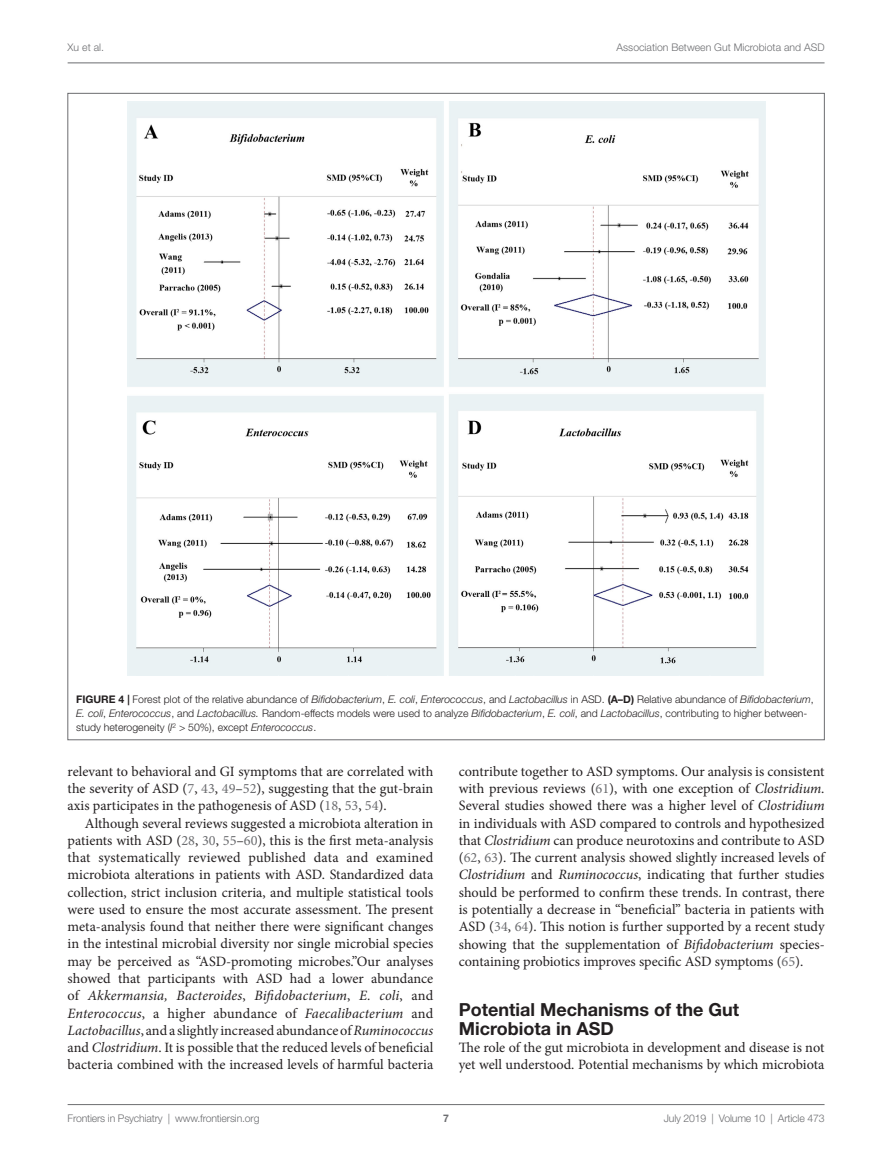
<style>
.page{position:relative;width:893px;height:1170px;background:#fff}
.page>*{position:absolute;margin:0;border:0;box-sizing:border-box;transform-origin:0 0}
._2{font:700 18px/18.8px "Helvetica Neue LT Std";color:#231f20}
.T{font:14.25px/17.2px "Minion Pro";color:#231f20;text-align:justify}
.T1{font:14.25px/17.2px "Minion Pro";color:#231f20;text-align:justify}
.FC{font:300 10.5px/14.2px "Helvetica Neue LT Std";color:#231f20}
.t1{font:300 10.5px "Helvetica Neue LT Std";letter-spacing:-.015em;color:#6c6d70}
.t2{font:700 10.5px "Helvetica Neue LT Std";color:#6c6d70}
.s1{font-weight:700}
.s2{font-style:italic}
.s3{color:#6c6d70}
</style>
<div class="page">
<hr style="left:68px;top:63px;width:756px;height:1px;background:#6c6d70">
<hr style="left:68px;top:1104px;width:756px;height:1px;background:#6c6d70">
<img style="left:127px;top:102px;width:638px;height:573px">
<p class="t1" style="left:68px;top:41px;width:38px">Xu et al.</p>
<p class="t1" style="left:617px;top:41px;width:209px">Association Between Gut Microbiota and ASD</p>
<p class="FC" style="left:76px;top:691px;width:739px"><span class="s1">FIGURE 4 |</span> Forest plot of the relative abundance of <span class="s2">Bifidobacterium</span>, <span class="s2">E. coli</span>, <span class="s2">Enterococcus</span>, and <span class="s2">Lactobacillus</span> in ASD. <span class="s1">(A–D)</span> Relative abundance of <span class="s2">Bifidobacterium</span>,<br><span class="s2">E. coli</span>, <span class="s2">Enterococcus</span>, and <span class="s2">Lactobacillus.</span> Random-effects models were used to analyze <span class="s2">Bifidobacterium</span>, <span class="s2">E. coli</span>, and <span class="s2">Lactobacillus</span>, contributing to higher between&shy;study heterogeneity (<span class="s2">I</span><sup>2</sup> &gt; 50%), except <span class="s2">Enterococcus</span>.</p>
<p class="T1" style="left:68px;top:762px;width:367px">relevant to behavioral and GI symptoms that are correlated with the severity of ASD (<span class="s3">7</span>, <span class="s3">43</span>, <span class="s3">49</span>–<span class="s3">52</span>), suggesting that the gut-brain axis participates in the pathogenesis of ASD (<span class="s3">18</span>, <span class="s3">53</span>, <span class="s3">54</span>).</p>
<p class="T" style="left:68px;top:814px;width:367px;text-indent:17px">Although several reviews suggested a microbiota alteration in patients with ASD (<span class="s3">28</span>, <span class="s3">30</span>, <span class="s3">55</span>–<span class="s3">60</span>), this is the first meta-analysis that systematically reviewed published data and examined microbiota alterations in patients with ASD. Standardized data collection, strict inclusion criteria, and multiple statistical tools were used to ensure the most accurate assessment. The present meta-analysis found that neither there were significant changes in the intestinal microbial diversity nor single microbial species may be perceived as “ASD-promoting microbes.”Our analyses showed that participants with ASD had a lower abundance of <span class="s2">Akkermansia, Bacteroides</span>, <span class="s2">Bifidobacterium</span>, <span class="s2">E. coli</span>, and <span class="s2">Enterococcus</span>, a higher abundance of <span class="s2">Faecalibacterium</span> and <span class="s2">Lactobacillus</span>, and a slightly increased abundance of <span class="s2">Ruminococcus </span>and <span class="s2">Clostridium</span>. It is possible that the reduced levels of beneficial bacteria combined with the increased levels of harmful bacteria</p>
<p class="T" style="left:459px;top:762px;width:367px">contribute together to ASD symptoms. Our analysis is consistent with previous reviews (<span class="s3">61</span>), with one exception of <span class="s2">Clostridium</span>.<br>Several studies showed there was a higher level of <span class="s2">Clostridium </span>in individuals with ASD compared to controls and hypothesized that <span class="s2">Clostridium</span> can produce neurotoxins and contribute to ASD (<span class="s3">62</span>, <span class="s3">63</span>). The current analysis showed slightly increased levels of <span class="s2">Clostridium</span> and <span class="s2">Ruminococcus</span>, indicating that further studies should be performed to confirm these trends. In contrast, there is potentially a decrease in “beneficial” bacteria in patients with ASD (<span class="s3">34</span>, <span class="s3">64</span>). This notion is further supported by a recent study showing that the supplementation of <span class="s2">Bifidobacterium</span> species&shy;containing probiotics improves specific ASD symptoms (<span class="s3">65</span>).</p>
<p class="_2" style="left:459px;top:999px;width:282px">Potential Mechanisms of the Gut<br>Microbiota in ASD</p>
<p class="T1" style="left:459px;top:1038px;width:367px">The role of the gut microbiota in development and disease is not yet well understood. Potential mechanisms by which microbiota</p>
<p class="t1" style="left:68px;top:1111px;width:193px">Frontiers in Psychiatry | www.frontiersin.org</p>
<p class="t2" style="left:443px;top:1111px;width:7px">7</p>
<p class="t1" style="left:664px;top:1111px;width:162px">July 2019 | Volume 10 | Article 473</p>
</div>
